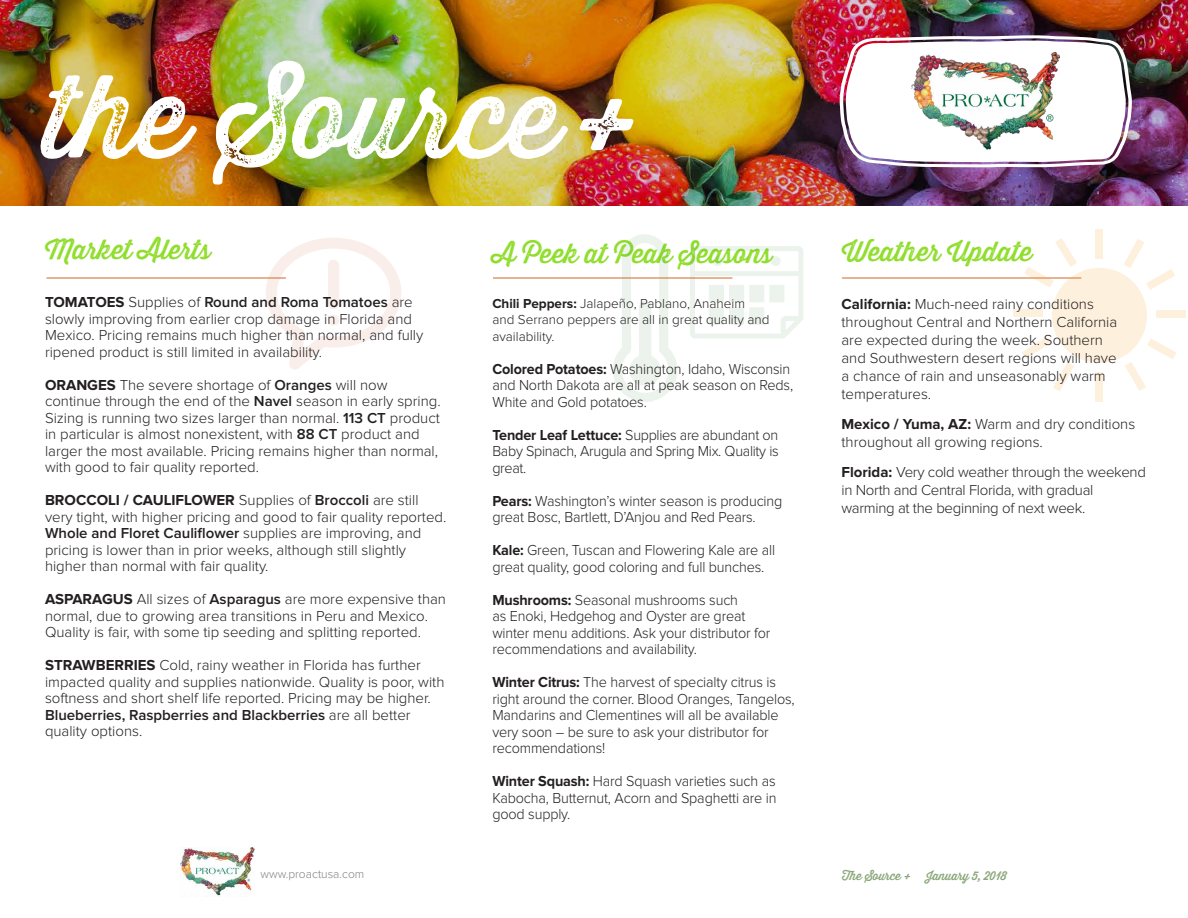
<style>
.page{position:relative;width:1188px;height:918px;background:#fff}
.page>*{position:absolute;margin:0;border:0;box-sizing:border-box;transform-origin:0 0}
.t1{font:114px "Thirsty Rough Reg Two";color:#fff}
.t2{font:27px "Thirsty Rough Reg One";color:#8fde2b}
.t3{font:300 15px/16.5px "Proxima Nova";color:#231f20}
.t4{font:300 15px/16.5px "Proxima Nova";color:#231f20;scale:.96 1}
.t5{font:300 15px/18px "Proxima Nova";letter-spacing:-.02em;color:#231f20}
.t6{font:300 13.5px/16.5px "Proxima Nova";color:#231f20}
.t7{font:12px "Thirsty Rough Reg One";color:#88a678}
.t8{font:300 12px "Proxima Nova";color:#808285}
.s1{font-weight:700}
.s2{font-weight:600}
</style>
<div class="page">
<img style="left:0;top:0;width:1188px;height:206px">
<img style="left:840px;top:35px;width:292px;height:132px">
<img style="left:181px;top:847px;width:73px;height:49px">
<svg style="left:612px;top:234px;width:66px;height:168px"></svg>
<svg style="left:690px;top:246px;width:113px;height:92px"></svg>
<svg style="left:266px;top:238px;width:135px;height:132px"></svg>
<div style="left:328px;top:260px;width:11px;height:49px;background:#f9eee9;border-radius:6px"></div>
<hr style="left:46px;top:278px;width:240px;height:1px;background:#d16727">
<hr style="left:493px;top:278px;width:239px;height:1px;background:#d16727">
<hr style="left:842px;top:278px;width:239px;height:1px;background:#d16727">
<div style="left:1096px;top:230px;width:7px;height:29px;background:#fdf0dd"></div>
<div style="left:1095px;top:372px;width:8px;height:29px;background:#fdf0dd"></div>
<div style="left:1156px;top:310px;width:30px;height:8px;background:#fdf0dd"></div>
<div style="left:1013px;top:309px;width:30px;height:8px;background:#fdf0dd"></div>
<svg style="left:1024px;top:238px;width:53px;height:50px"></svg>
<svg style="left:1125px;top:339px;width:51px;height:52px"></svg>
<svg style="left:1022px;top:337px;width:52px;height:54px"></svg>
<svg style="left:1124px;top:239px;width:51px;height:51px"></svg>
<div style="left:1052px;top:268px;width:95px;height:95px;background:#fdf0dd;border-radius:50%"></div>
<img style="left:912px;top:52px;width:148px;height:99px">
<h1 class="t1" style="left:45px;top:33px;width:599px">the Source +</h1>
<h2 class="t2" style="left:45px;top:230px;width:167px">Market Alerts</h2>
<h2 class="t2" style="left:492px;top:233px;width:281px">A Peek at Peak Seasons</h2>
<h2 class="t2" style="left:842px;top:232px;width:192px">Weather Update</h2>
<p class="t3" style="left:45px;top:295px;width:380px"><span class="s1">TOMATOES</span> Supplies of <span class="s2">Round and Roma Tomatoes</span> are slowly improving from earlier crop damage in Florida and Mexico. Pricing remains much higher than normal, and fully ripened product is still limited in availability.</p>
<p class="t3" style="left:45px;top:377px;width:397px"><span class="s1">ORANGES</span> The severe shortage of <span class="s2">Oranges</span> will now continue through the end of the <span class="s2">Navel</span> season in early spring.<br>Sizing is running two sizes larger than normal. <span class="s2">113 CT</span> product in particular is almost nonexistent, with <span class="s2">88 CT</span> product and larger the most available. Pricing remains higher than normal, with good to fair quality reported.</p>
<p class="t3" style="left:45px;top:493px;width:403px"><span class="s1">BROCCOLI / CAULIFLOWER</span> Supplies of <span class="s2">Broccoli</span> are still very tight, with higher pricing and good to fair quality reported.<br><span class="s2">Whole and Floret Cauliflower</span> supplies are improving, and pricing is lower than in prior weeks, although still slightly higher than normal with fair quality.</p>
<p class="t3" style="left:45px;top:592px;width:403px"><span class="s1">ASPARAGUS</span> All sizes of <span class="s2">Asparagus</span> are more expensive than normal, due to growing area transitions in Peru and Mexico.<br>Quality is fair, with some tip seeding and splitting reported.</p>
<p class="t3" style="left:45px;top:658px;width:401px"><span class="s1">STRAWBERRIES</span> Cold, rainy weather in Florida has further impacted quality and supplies nationwide. Quality is poor, with softness and short shelf life reported. Pricing may be higher.<br><span class="s2">Blueberries, Raspberries and Blackberries</span> are all better quality options.</p>
<p class="t6" style="left:492px;top:295px;width:279px"><span class="s1">Chili Peppers:</span> Jalapeño, Pablano, Anaheim and Serrano peppers are all in great quality and availability.</p>
<p class="t4" style="left:492px;top:361px;width:315px"><span class="s1">Colored Potatoes:</span> Washington, Idaho, Wisconsin and North Dakota are all at peak season on Reds,<br>White and Gold potatoes.</p>
<p class="t4" style="left:492px;top:427px;width:300px;text-align:justify"><span class="s1">Tender Leaf Lettuce:</span> Supplies are abundant on Baby Spinach, Arugula and Spring Mix. Quality is great.</p>
<p class="t4" style="left:492px;top:493px;width:304px"><span class="s1">Pears:</span> Washington’s winter season is producing great Bosc, Bartlett, D’Anjou and Red Pears.</p>
<p class="t4" style="left:492px;top:543px;width:296px"><span class="s1">Kale:</span> Green, Tuscan and Flowering Kale are all great quality, good coloring and full bunches.</p>
<p class="t4" style="left:492px;top:592px;width:291px"><span class="s1">Mushrooms:</span> Seasonal mushrooms such<br>as Enoki, Hedgehog and Oyster are great winter menu additions. Ask your distributor for recommendations and availability.</p>
<p class="t4" style="left:492px;top:675px;width:316px"><span class="s1">Winter Citrus:</span> The harvest of specialty citrus is right around the corner. Blood Oranges, Tangelos, Mandarins and Clementines will all be available very soon – be sure to ask your distributor for recommendations!</p>
<p class="t4" style="left:492px;top:774px;width:298px;text-align:justify"><span class="s1">Winter Squash:</span> Hard Squash varieties such as Kabocha, Butternut, Acorn and Spaghetti are in good supply.</p>
<p class="t3" style="left:842px;top:295px;width:277px;line-height:18px"><span class="s1">California:</span> Much-need rainy conditions throughout Central and Northern California are expected during the week. Southern and Southwestern desert regions will have a chance of rain and unseasonably warm temperatures.</p>
<p class="t3" style="left:842px;top:415px;width:295px;line-height:18px"><span class="s1">Mexico / Yuma, AZ:</span> Warm and dry conditions throughout all growing regions.</p>
<p class="t5" style="left:842px;top:463px;width:306px"><span class="s1">Florida:</span> Very cold weather through the weekend in North and Central Florida, with gradual warming at the beginning of next week.</p>
<p class="t8" style="left:260px;top:868px;width:105px">www.proactusa.com</p>
<p class="t7" style="left:842px;top:867px;width:166px">The Source + January 5, 2018</p>
</div>
